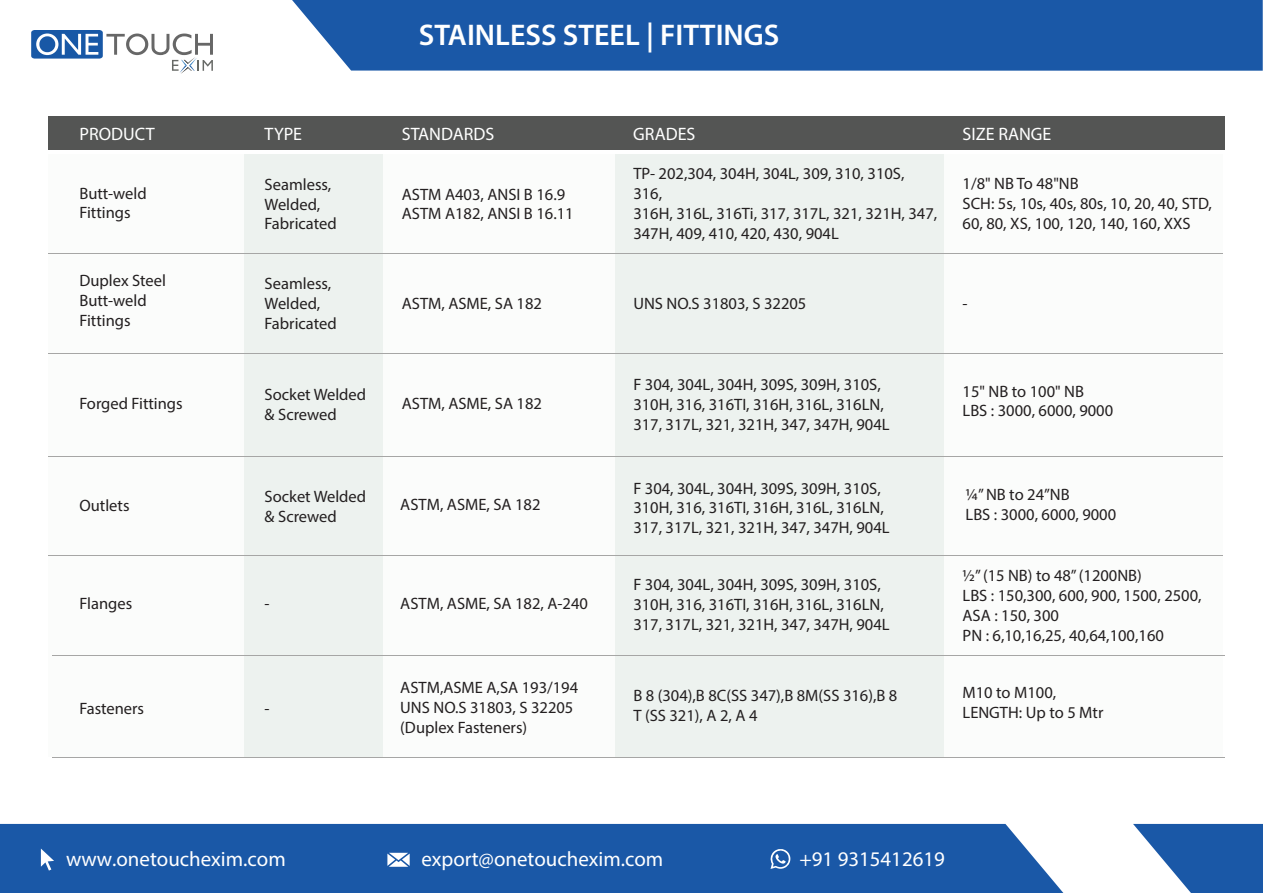
<style>
.page{position:relative;width:1263px;height:893px;background:#fff}
.page>*{position:absolute;margin:0;border:0;box-sizing:border-box;transform-origin:0 0}
.t1{font:600 30px "Myriad Pro";color:#fff}
.t2{font:20.85px "Myriad Pro";color:#fff}
.t3{font:18px "Myriad Pro";color:#fff}
.t4{font:16.5px/19.8px "Myriad Pro";color:#231f20}
</style>
<div class="page">
<div style="left:48px;top:117px;width:1176px;height:33px;background:#545554"></div>
<div style="left:48px;top:154px;width:1174px;height:603px;background:#fbfcfb"></div>
<div style="left:615px;top:154px;width:329px;height:603px;background:#edf2ef"></div>
<div style="left:244px;top:154px;width:139px;height:603px;background:#edf2ef"></div>
<hr style="left:48px;top:456px;width:1174px;height:1px;background:#a6a6a5">
<hr style="left:48px;top:353px;width:1174px;height:1px;background:#a6a6a5">
<hr style="left:48px;top:253px;width:1174px;height:1px;background:#a6a6a5">
<hr style="left:52px;top:757px;width:1172px;height:1px;background:#a6a6a5">
<hr style="left:52px;top:655px;width:1172px;height:1px;background:#a6a6a5">
<hr style="left:48px;top:555px;width:1174px;height:1px;background:#a6a6a5">
<div style="left:292px;top:0;width:971px;height:71px;background:#1a58a7"></div>
<div style="left:0;top:824px;width:1063px;height:69px;background:#1a58a7"></div>
<svg style="left:1133px;top:824px;width:130px;height:69px"></svg>
<svg style="left:31px;top:30px;width:182px;height:44px"></svg>
<svg style="left:41px;top:848px;width:13px;height:23px"></svg>
<svg style="left:387px;top:853px;width:23px;height:14px"></svg>
<svg style="left:770px;top:848px;width:20px;height:21px"></svg>
<h1 class="t1" style="left:419px;top:16px;width:362px">STAINLESS STEEL | FITTINGS</h1>
<p class="t3" style="left:79px;top:123px;width:77px">PRODUCT</p>
<p class="t3" style="left:265px;top:123px;width:39px">TYPE</p>
<p class="t3" style="left:402px;top:123px;width:94px">STANDARDS</p>
<p class="t3" style="left:633px;top:123px;width:64px">GRADES</p>
<p class="t3" style="left:962px;top:123px;width:90px">SIZE RANGE</p>
<p class="t4" style="left:79px;top:183px;width:69px">Butt-weld<br>Fittings</p>
<p class="t4" style="left:265px;top:174px;width:74px">Seamless,<br>Welded,<br>Fabricated</p>
<p class="t4" style="left:402px;top:184px;width:173px">ASTM A403, ANSI B 16.9<br>ASTM A182, ANSI B 16.11</p>
<p class="t4" style="left:633px;top:164px;width:305px">TP- 202,304, 304H, 304L, 309, 310, 310S,<br>316,<br>316H, 316L, 316Ti, 317, 317L, 321, 321H, 347,<br>347H, 409, 410, 420, 430, 904L</p>
<p class="t4" style="left:962px;top:173px;width:251px">1/8" NB To 48"NB<br>SCH: 5s, 10s, 40s, 80s, 10, 20, 40, STD,<br>60, 80, XS, 100, 120, 140, 160, XXS</p>
<p class="t4" style="left:79px;top:271px;width:88px">Duplex Steel<br>Butt-weld<br>Fittings</p>
<p class="t4" style="left:265px;top:274px;width:74px">Seamless,<br>Welded,<br>Fabricated</p>
<p class="t4" style="left:402px;top:293px;width:142px">ASTM, ASME, SA 182</p>
<p class="t4" style="left:633px;top:293px;width:175px">UNS NO.S 31803, S 32205</p>
<p class="t4" style="left:962px;top:293px;width:7px">-</p>
<p class="t4" style="left:79px;top:393px;width:105px">Forged Fittings</p>
<p class="t4" style="left:265px;top:385px;width:103px">Socket Welded &amp; Screwed</p>
<p class="t4" style="left:402px;top:394px;width:142px">ASTM, ASME, SA 182</p>
<p class="t4" style="left:633px;top:374px;width:258px">F 304, 304L, 304H, 309S, 309H, 310S,<br>310H, 316, 316TI, 316H, 316L, 316LN,<br>317, 317L, 321, 321H, 347, 347H, 904L</p>
<p class="t4" style="left:962px;top:381px;width:152px">15" NB to 100" NB<br>LBS : 3000, 6000, 9000</p>
<p class="t4" style="left:79px;top:495px;width:52px">Outlets</p>
<p class="t4" style="left:265px;top:486px;width:103px">Socket Welded &amp; Screwed</p>
<p class="t4" style="left:400px;top:494px;width:142px">ASTM, ASME, SA 182</p>
<p class="t4" style="left:633px;top:478px;width:258px">F 304, 304L, 304H, 309S, 309H, 310S,<br>310H, 316, 316TI, 316H, 316L, 316LN,<br>317, 317L, 321, 321H, 347, 347H, 904L</p>
<p class="t4" style="left:965px;top:485px;width:152px">¼” NB to 24”NB<br>LBS : 3000, 6000, 9000</p>
<p class="t4" style="left:79px;top:594px;width:54px">Flanges</p>
<p class="t4" style="left:265px;top:594px;width:7px">-</p>
<p class="t4" style="left:400px;top:594px;width:189px">ASTM, ASME, SA 182, A-240</p>
<p class="t4" style="left:633px;top:574px;width:258px">F 304, 304L, 304H, 309S, 309H, 310S,<br>310H, 316, 316TI, 316H, 316L, 316LN,<br>317, 317L, 321, 321H, 347, 347H, 904L</p>
<p class="t4" style="left:962px;top:566px;width:241px">½” (15 NB) to 48” (1200NB)<br>LBS : 150,300, 600, 900, 1500, 2500,<br>ASA : 150, 300<br>PN : 6,10,16,25, 40,64,100,160</p>
<p class="t4" style="left:79px;top:699px;width:66px">Fasteners</p>
<p class="t4" style="left:265px;top:699px;width:7px">-</p>
<p class="t4" style="left:400px;top:678px;width:179px">ASTM,ASME A,SA 193/194<br>UNS NO.S 31803, S 32205 (Duplex Fasteners)</p>
<p class="t4" style="left:633px;top:685px;width:266px">B 8 (304),B 8C(SS 347),B 8M(SS 316),B 8<br>T (SS 321), A 2, A 4</p>
<p class="t4" style="left:962px;top:683px;width:142px">M10 to M100,<br>LENGTH: Up to 5 Mtr</p>
<p class="t2" style="left:66px;top:846px;width:221px">www.onetouchexim.com</p>
<p class="t2" style="left:421px;top:846px;width:243px">export@onetouchexim.com</p>
<p class="t2" style="left:799px;top:846px;width:147px">+91 9315412619</p>
</div>
